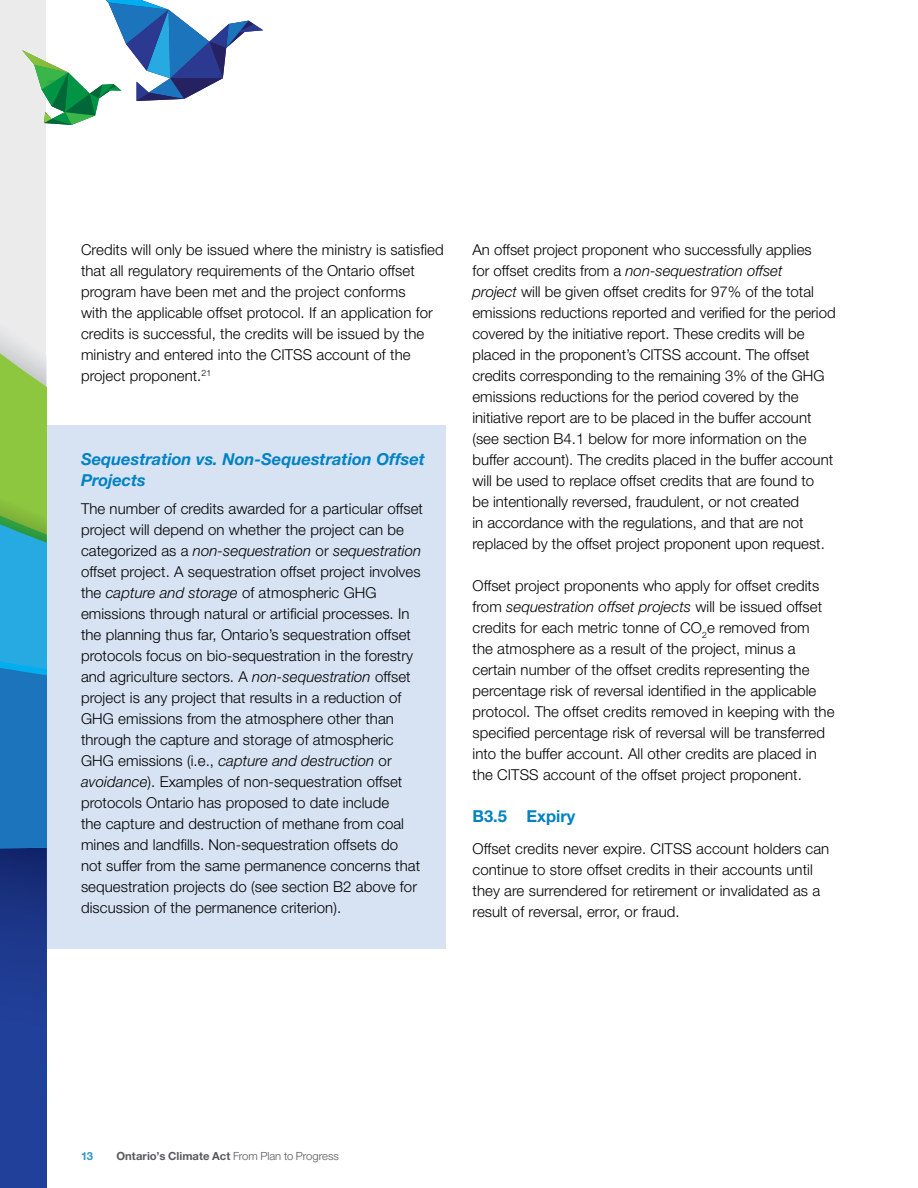
<style>
.page{position:relative;width:918px;height:1188px;background:#fff}
.page>*{position:absolute;margin:0;border:0;box-sizing:border-box;transform-origin:0 0}
.t1{font:italic 700 16.5px/21px "Helvetica Neue";color:#0082c3}
.t2{font:700 16.5px "Helvetica Neue";color:#0082c3}
.t3{font:300 15px/21px "Helvetica Neue";letter-spacing:.005em;color:#000}
.t4{font:700 11.25px "Helvetica Neue";letter-spacing:.005em;color:#58595b}
.t5{font:700 11.25px "Helvetica Neue";color:#3092cd}
.s1{font-style:italic}
.s2{font-weight:300}
</style>
<div class="page">
<div style="left:14px;top:425px;width:432px;height:523px;background:#d7e3f3"></div>
<div style="left:0;top:0;width:46px;height:1188px;background:#ebebec"></div>
<svg style="left:0;top:335px;width:46px;height:853px;background:#3a7999"></svg>
<img style="left:43px;top:1058px;width:3px;height:42px">
<svg style="left:22px;top:0;width:241px;height:125px"></svg>
<p class="t3" style="left:81px;top:239px;width:364px">Credits will only be issued where the ministry is satisfied that all regulatory requirements of the Ontario offset program have been met and the project conforms<br>with the applicable offset protocol. If an application for credits is successful, the credits will be issued by the ministry and entered into the CITSS account of the project proponent.<sup>21</sup></p>
<p class="t3" style="left:472px;top:239px;width:365px">An offset project proponent who successfully applies<br>for offset credits from a <span class="s1">non-sequestration offset<br>project</span> will be given offset credits for 97% of the total emissions reductions reported and verified for the period covered by the initiative report. These credits will be placed in the proponent’s CITSS account. The offset credits corresponding to the remaining 3% of the GHG emissions reductions for the period covered by the initiative report are to be placed in the buffer account (see section B4.1 below for more information on the buffer account). The credits placed in the buffer account will be used to replace offset credits that are found to<br>be intentionally reversed, fraudulent, or not created<br>in accordance with the regulations, and that are not replaced by the offset project proponent upon request.</p>
<p class="t3" style="left:472px;top:575px;width:364px">Offset project proponents who apply for offset credits from <span class="s1">sequestration offset projects</span> will be issued offset credits for each metric tonne of CO<sub>2</sub>e removed from<br>the atmosphere as a result of the project, minus a certain number of the offset credits representing the percentage risk of reversal identified in the applicable protocol. The offset credits removed in keeping with the specified percentage risk of reversal will be transferred into the buffer account. All other credits are placed in the CITSS account of the offset project proponent.</p>
<p class="t2" style="left:472px;top:806px;width:104px">B3.5 Expiry</p>
<p class="t3" style="left:472px;top:837px;width:358px">Offset credits never expire. CITSS account holders can continue to store offset credits in their accounts until they are surrendered for retirement or invalidated as a result of reversal, error, or fraud.</p>
<p class="t1" style="left:81px;top:449px;width:346px">Sequestration vs. Non-Sequestration Offset<br>Projects</p>
<p class="t3" style="left:81px;top:498px;width:344px">The number of credits awarded for a particular offset project will depend on whether the project can be categorized as a <span class="s1">non-sequestration</span> or <span class="s1">sequestration </span>offset project. A sequestration offset project involves the <span class="s1">capture and storage</span> of atmospheric GHG emissions through natural or artificial processes. In the planning thus far, Ontario’s sequestration offset protocols focus on bio-sequestration in the forestry and agriculture sectors. A <span class="s1">non-sequestration</span> offset project is any project that results in a reduction of GHG emissions from the atmosphere other than through the capture and storage of atmospheric GHG emissions (i.e., <span class="s1">capture and destruction</span> or <span class="s1">avoidance</span>). Examples of non-sequestration offset protocols Ontario has proposed to date include<br>the capture and destruction of methane from coal mines and landfills. Non-sequestration offsets do<br>not suffer from the same permanence concerns that sequestration projects do (see section B2 above for discussion of the permanence criterion).</p>
<p class="t5" style="left:81px;top:1149px;width:14px">13</p>
<p class="t4" style="left:116px;top:1149px;width:224px">Ontario’s Climate Act <span class="s2">From Plan to Progress</span></p>
</div>
